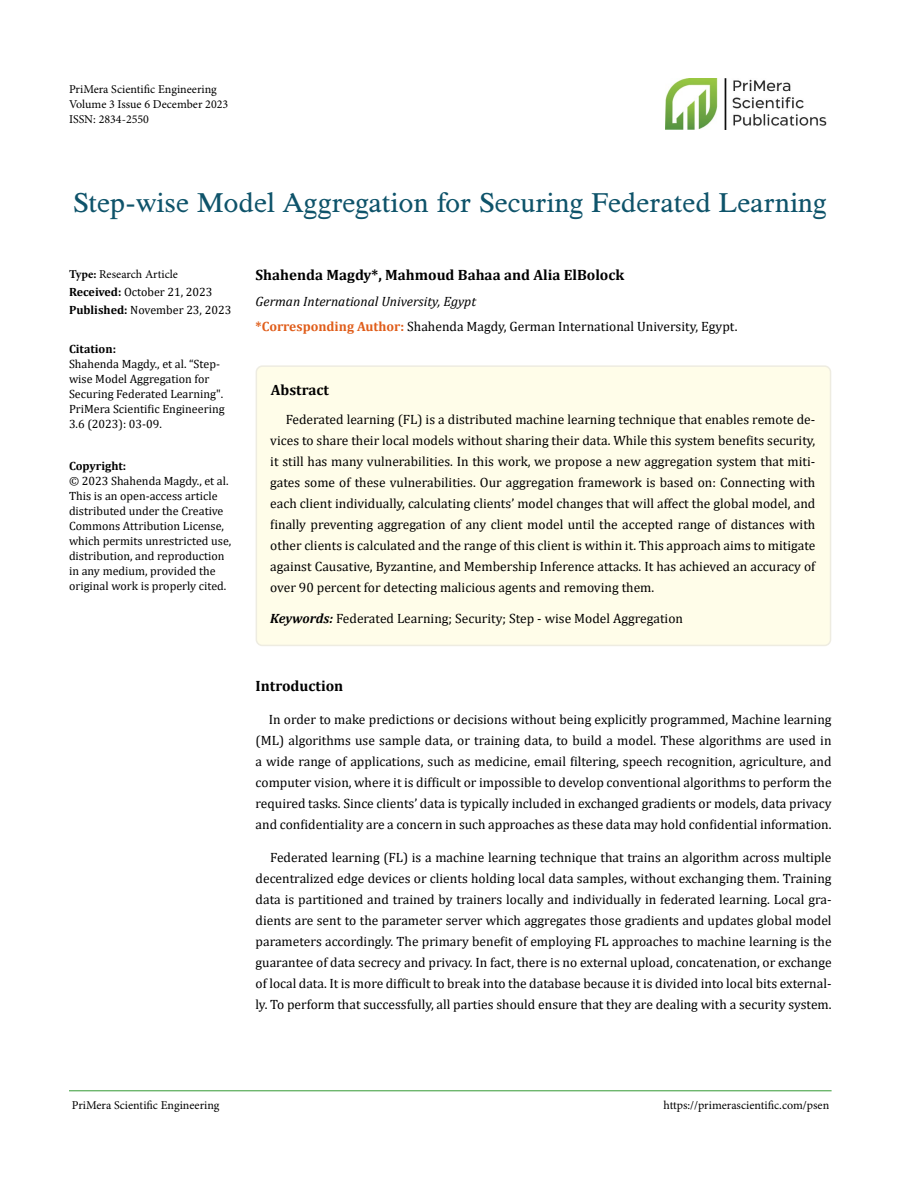
<style>
.page{position:relative;width:900px;height:1188px;background:#fff}
.page>*{position:absolute;margin:0;border:0;box-sizing:border-box;transform-origin:0 0}
.t1{font:28.5px "Tribun ADF Std";color:#0e536a}
.t2{font:700 15px "Cambria";color:#000}
.t3{font:13.5px/21px "Cambria";color:#000;text-align:justify}
.t4{font:12px/15px "Cambria";color:#000}
.t5{font:12px/15px "Minion Pro";color:#000}
.t6{font:700 12px "Cambria";color:#000}
.s1{font-weight:700}
.s2{font-style:italic}
.s3{font-weight:700;color:#e05d1a}
.s4{font-weight:700;font-style:italic}
</style>
<div class="page">
<hr style="left:69px;top:1091px;width:763px;height:1px;background:#393">
<img style="left:665px;top:78px;width:162px;height:52px">
<div style="left:256px;top:366px;width:575px;height:279px;background:#fffde9;border-radius:6px"></div>
<div style="left:256px;top:365px;width:575px;height:281px;border:2px solid #eeece1;border-radius:6px"></div>
<p class="t5" style="left:69px;top:82px;width:161px">PriMera Scientific Engineering<br>Volume 3 Issue 6 December 2023<br>ISSN: 2834-2550</p>
<h1 class="t1" style="left:74px;top:186px;width:755px">Step-wise Model Aggregation for Securing Federated Learning</h1>
<p class="t5" style="left:69px;top:266px;width:110px"><span class="s1">Type:</span> Research Article</p>
<p class="t4" style="left:69px;top:282px;width:164px;line-height:18px"><span class="s1">Received:</span> October 21, 2023<br><span class="s1">Published:</span> November 23, 2023</p>
<p class="t6" style="left:69px;top:340px;width:49px">Citation:</p>
<p class="t4" style="left:69px;top:356px;width:157px">Shahenda Magdy., et al. “Step&shy;wise Model Aggregation for<br>Securing Federated Learning".<br>PriMera Scientific Engineering<br>3.6 (2023): 03-09.</p>
<p class="t6" style="left:69px;top:458px;width:59px">Copyright:</p>
<p class="t4" style="left:69px;top:474px;width:164px">© 2023 Shahenda Magdy., et al.<br>This is an open-access article distributed under the Creative<br>Commons Attribution License, which permits unrestricted use, distribution, and reproduction in any medium, provided the original work is properly cited.</p>
<p class="t2" style="left:256px;top:265px;width:370px">Shahenda Magdy*, Mahmoud Bahaa and Alia ElBolock</p>
<p class="t3" style="left:256px;top:289px;width:483px;line-height:25.5px"><span class="s2">German International University, Egypt<br></span><span class="s3">*Corresponding Author:</span> Shahenda Magdy, German International University, Egypt.</p>
<p class="t2" style="left:271px;top:380px;width:60px">Abstract</p>
<p class="t3" style="left:270px;top:409px;width:547px;text-indent:15px">Federated learning (FL) is a distributed machine learning technique that enables remote de&shy;vices to share their local models without sharing their data. While this system benefits security, it still has many vulnerabilities. In this work, we propose a new aggregation system that miti&shy;gates some of these vulnerabilities. Our aggregation framework is based on: Connecting with each client individually, calculating clients’ model changes that will affect the global model, and finally preventing aggregation of any client model until the accepted range of distances with other clients is calculated and the range of this client is within it. This approach aims to mitigate against Causative, Byzantine, and Membership Inference attacks. It has achieved an accuracy of over 90 percent for detecting malicious agents and removing them.</p>
<p class="t3" style="left:270px;top:608px;width:414px"><span class="s4">Keywords:</span> Federated Learning; Security; Step - wise Model Aggregation</p>
<p class="t2" style="left:256px;top:675px;width:89px">Introduction</p>
<p class="t3" style="left:256px;top:709px;width:578px;text-indent:13px">In order to make predictions or decisions without being explicitly programmed, Machine learning (ML) algorithms use sample data, or training data, to build a model. These algorithms are used in a wide range of applications, such as medicine, email filtering, speech recognition, agriculture, and computer vision, where it is difficult or impossible to develop conventional algorithms to perform the required tasks. Since clients’ data is typically included in exchanged gradients or models, data privacy and confidentiality are a concern in such approaches as these data may hold confidential information.</p>
<p class="t3" style="left:256px;top:847px;width:578px;text-indent:15px">Federated learning (FL) is a machine learning technique that trains an algorithm across multiple decentralized edge devices or clients holding local data samples, without exchanging them. Training data is partitioned and trained by trainers locally and individually in federated learning. Local gra&shy;dients are sent to the parameter server which aggregates those gradients and updates global model parameters accordingly. The primary benefit of employing FL approaches to machine learning is the guarantee of data secrecy and privacy. In fact, there is no external upload, concatenation, or exchange of local data. It is more difficult to break into the database because it is divided into local bits external&shy;ly. To perform that successfully, all parties should ensure that they are dealing with a security system.</p>
<p class="t5" style="left:72px;top:1097px;width:149px">PriMera Scientific Engineering</p>
<p class="t5" style="left:664px;top:1097px;width:167px">https://primerascientific.com/psen</p>
</div>
